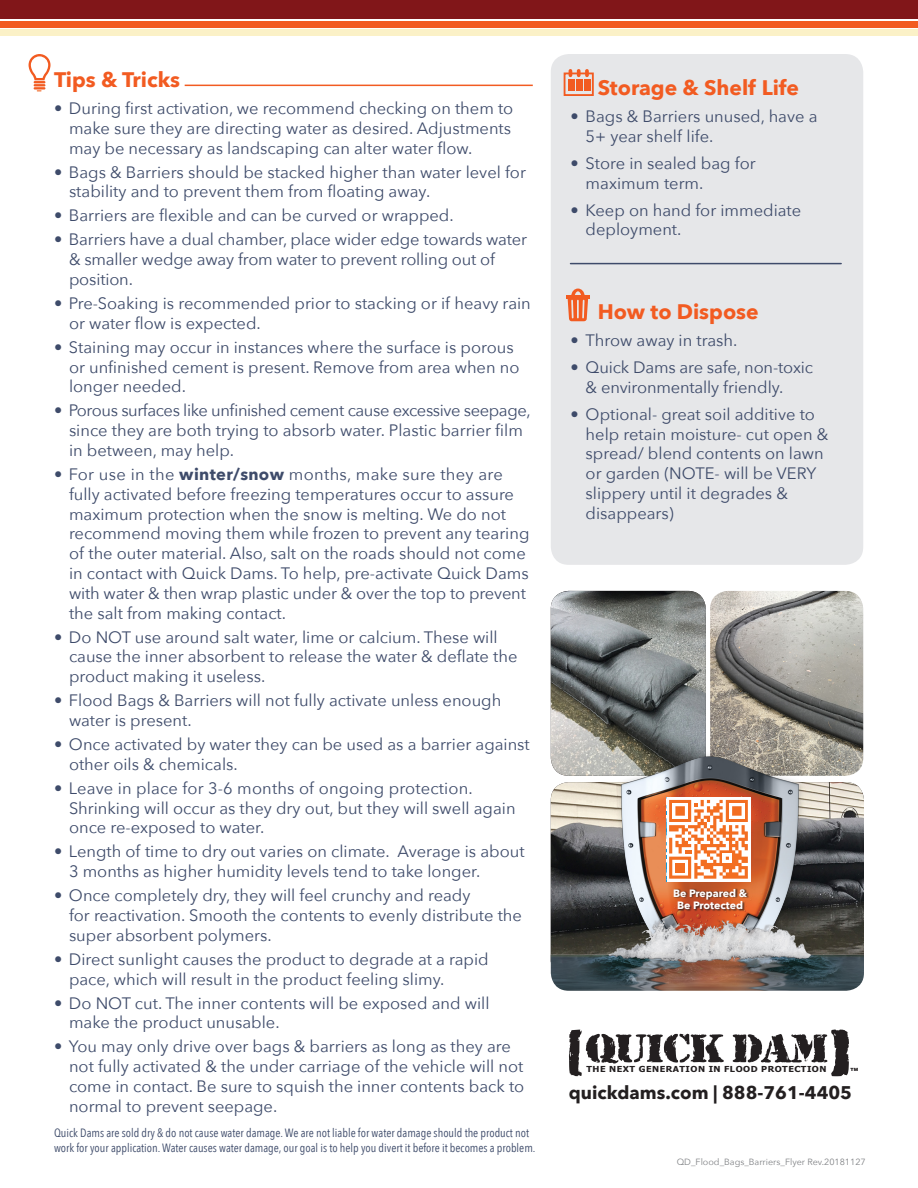
<style>
.page{position:relative;width:918px;height:1188px;background:#fff}
.page>*{position:absolute;margin:0;border:0;box-sizing:border-box;transform-origin:0 0}
.t1{font:700 21px "Avenir Next";color:#f25b21}
.t2{font:700 18.3px "Avenir Next";color:#231f20}
.t3{font:16.5px/19.8px "Avenir Next";color:#3e4b6a}
.t4{font:12px/14.4px "Avenir Next Condensed";color:#3e4b6a}
.t5{font:700 10.65px/12.8px "Avenir Next";color:#fff;text-align:center}
.t6{font:9px "Avenir Next";color:#808285}
.t7{font:700 8.4px "Tahoma";letter-spacing:.05em;color:#231f20;scale:1.09 1}
.t8{font:900 4.35px "Swiss 721 BT";color:#231f20;scale:1.09 1}
.s1{font-weight:700}
</style>
<div class="page">
<div style="left:551px;top:54px;width:312px;height:511px;background:#e6e7e9;border-radius:18px"></div>
<div style="left:0;top:0;width:918px;height:18px;background:#811619"></div>
<div style="left:0;top:21px;width:918px;height:6px;background:#f25b21"></div>
<div style="left:0;top:30px;width:918px;height:6px;background:#fbf1c7"></div>
<hr style="left:185px;top:85px;width:348px;height:1px;background:#f25b21">
<svg style="left:566px;top:289px;width:24px;height:32px"></svg>
<div style="left:564px;top:73px;width:30px;height:23px;border:2px solid #f25b21"></div>
<svg style="left:568px;top:71px;width:22px;height:20px"></svg>
<img style="left:551px;top:591px;width:155px;height:93px">
<img style="left:710px;top:591px;width:153px;height:93px">
<img style="left:551px;top:684px;width:313px;height:307px">
<div style="left:673px;top:888px;width:76px;height:23px;background:#231f20;opacity:.75"></div>
<svg style="left:733px;top:1029px;width:116px;height:47px"></svg>
<svg style="left:569px;top:1030px;width:155px;height:46px"></svg>
<svg style="left:29px;top:54px;width:22px;height:37px"></svg>
<hr style="left:571px;top:263px;width:270px;height:1px;background:#3e4b6a">
<svg style="left:667px;top:798px;width:83px;height:84px"></svg>
<p class="t1" style="left:54px;top:61px;width:127px">Tips &amp; Tricks</p>
<p class="t3" style="left:69px;top:98px;width:446px;text-indent:-15px">• During first activation, we recommend checking on them to make sure they are directing water as desired. Adjustments may be necessary as landscaping can alter water flow.</p>
<p class="t3" style="left:69px;top:161px;width:458px;text-indent:-15px">• Bags &amp; Barriers should be stacked higher than water level for stability and to prevent them from floating away.</p>
<p class="t3" style="left:54px;top:205px;width:401px">• Barriers are flexible and can be curved or wrapped.</p>
<p class="t3" style="left:69px;top:229px;width:460px;text-indent:-15px">• Barriers have a dual chamber, place wider edge towards water &amp; smaller wedge away from water to prevent rolling out of position.</p>
<p class="t3" style="left:69px;top:293px;width:463px;text-indent:-15px">• Pre-Soaking is recommended prior to stacking or if heavy rain or water flow is expected.</p>
<p class="t3" style="left:69px;top:336px;width:452px;text-indent:-15px">• Staining may occur in instances where the surface is porous or unfinished cement is present. Remove from area when no longer needed.</p>
<p class="t3" style="left:69px;top:400px;width:463px;text-indent:-15px">• Porous surfaces like unfinished cement cause excessive seepage, since they are both trying to absorb water. Plastic barrier film in between, may help.</p>
<p class="t3" style="left:69px;top:464px;width:462px;text-indent:-15px">• For use in the <span class="s1">winter/snow</span> months, make sure they are fully activated before freezing temperatures occur to assure maximum protection when the snow is melting. We do not recommend moving them while frozen to prevent any tearing of the outer material. Also, salt on the roads should not come in contact with Quick Dams. To help, pre-activate Quick Dams with water &amp; then wrap plastic under &amp; over the top to prevent the salt from making contact.</p>
<p class="t3" style="left:69px;top:626px;width:450px;text-indent:-15px">• Do NOT use around salt water, lime or calcium. These will cause the inner absorbent to release the water &amp; deflate the product making it useless.</p>
<p class="t3" style="left:69px;top:690px;width:434px;text-indent:-15px">• Flood Bags &amp; Barriers will not fully activate unless enough water is present.</p>
<p class="t3" style="left:69px;top:734px;width:462px;text-indent:-15px">• Once activated by water they can be used as a barrier against other oils &amp; chemicals.</p>
<p class="t3" style="left:69px;top:777px;width:448px;text-indent:-15px">• Leave in place for 3-6 months of ongoing protection.<br>Shrinking will occur as they dry out, but they will swell again once re-exposed to water.</p>
<p class="t3" style="left:69px;top:841px;width:457px;text-indent:-15px">• Length of time to dry out varies on climate. Average is about<br>3 months as higher humidity levels tend to take longer.</p>
<p class="t3" style="left:69px;top:885px;width:455px;text-indent:-15px">• Once completely dry, they will feel crunchy and ready<br>for reactivation. Smooth the contents to evenly distribute the super absorbent polymers.</p>
<p class="t3" style="left:69px;top:948px;width:421px;text-indent:-15px">• Direct sunlight causes the product to degrade at a rapid pace, which will result in the product feeling slimy.</p>
<p class="t3" style="left:69px;top:992px;width:422px;text-indent:-15px">• Do NOT cut. The inner contents will be exposed and will make the product unusable.</p>
<p class="t3" style="left:69px;top:1036px;width:457px;text-indent:-15px">• You may only drive over bags &amp; barriers as long as they are not fully activated &amp; the under carriage of the vehicle will not come in contact. Be sure to squish the inner contents back to normal to prevent seepage.</p>
<p class="t4" style="left:54px;top:1125px;width:483px">Quick Dams are sold dry &amp; do not cause water damage. We are not liable for water damage should the product not work for your application. Water causes water damage, our goal is to help you divert it before it becomes a problem.</p>
<p class="t1" style="left:598px;top:69px;width:203px">Storage &amp; Shelf Life</p>
<p class="t3" style="left:586px;top:106px;width:233px;text-indent:-15px">• Bags &amp; Barriers unused, have a<br>5+ year shelf life.</p>
<p class="t3" style="left:586px;top:152px;width:172px;text-indent:-15px">• Store in sealed bag for maximum term.</p>
<p class="t3" style="left:586px;top:199px;width:217px;text-indent:-15px">• Keep on hand for immediate deployment.</p>
<p class="t1" style="left:598px;top:293px;width:163px">How to Dispose</p>
<p class="t3" style="left:571px;top:330px;width:168px">• Throw away in trash.</p>
<p class="t3" style="left:586px;top:357px;width:229px;text-indent:-15px">• Quick Dams are safe, non-toxic &amp; environmentally friendly.</p>
<p class="t3" style="left:586px;top:403px;width:244px;text-indent:-15px">• Optional- great soil additive to help retain moisture- cut open &amp; spread/ blend contents on lawn or garden (NOTE- will be VERY slippery until it degrades &amp; disappears)</p>
<p class="t5" style="left:673px;top:886px;width:76px">Be Prepared &amp;<br>Be Protected</p>
<p class="t7" style="left:587px;top:1063px;width:222px">THE NEXT GENERATION IN FLOOD PROTECTION</p>
<p class="t8" style="left:851px;top:1067px;width:9px">TM</p>
<p class="t2" style="left:569px;top:1077px;width:285px">quickdams.com | 888-761-4405</p>
<p class="t6" style="left:677px;top:1154px;width:191px">QD_Flood_Bags_Barriers_Flyer Rev.20181127</p>
</div>
